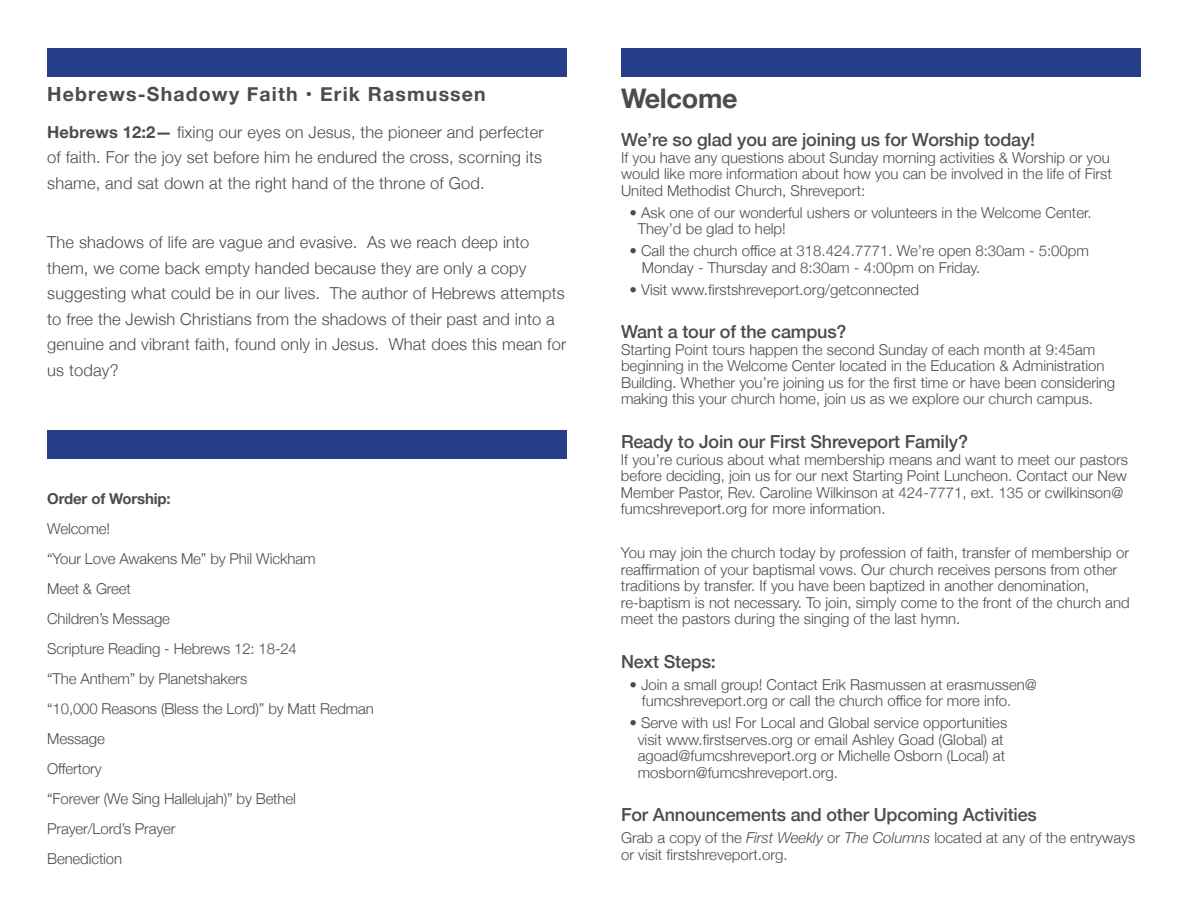
<style>
.page{position:relative;width:1188px;height:918px;background:#fff}
.page>*{position:absolute;margin:0;border:0;box-sizing:border-box;transform-origin:0 0}
.t1{font:700 27px "Helvetica Neue";letter-spacing:-.01em;color:#4b4c4d}
.t2{font:700 19.5px "Helvetica Neue";letter-spacing:.06em;color:#4b4c4d}
.t3{font:500 18px "Helvetica Neue";letter-spacing:-.01em;color:#4b4c4d}
.t4{font:300 16.5px/25.5px "Helvetica Neue";letter-spacing:.01em;color:#4b4c4d;text-align:justify}
.t5{font:300 15px/16.5px "Helvetica Neue";color:#4b4c4d}
.t6{font:700 15px "Helvetica Neue";letter-spacing:-.01em;color:#4b4c4d}
.s1{font-weight:700}
.s2{font-style:italic}
</style>
<div class="page">
<div style="left:47px;top:431px;width:520px;height:28px;background:#253e87"></div>
<div style="left:47px;top:48px;width:520px;height:28px;background:#253e87"></div>
<div style="left:621px;top:48px;width:520px;height:28px;background:#253e87"></div>
<h2 class="t2" style="left:47px;top:78px;width:440px">Hebrews-Shadowy Faith • Erik Rasmussen</h2>
<p class="t4" style="left:47px;top:118px;width:498px"><span class="s1">Hebrews 12:2—</span> fixing our eyes on Jesus, the pioneer and perfecter of faith. For the joy set before him he endured the cross, scorning its shame, and sat down at the right hand of the throne of God.</p>
<p class="t4" style="left:47px;top:229px;width:521px;text-align:left">The shadows of life are vague and evasive. As we reach deep into them, we come back empty handed because they are only a copy suggesting what could be in our lives. The author of Hebrews attempts to free the Jewish Christians from the shadows of their past and into a genuine and vibrant faith, found only in Jesus. What does this mean for us today?</p>
<p class="t6" style="left:47px;top:487px;width:125px">Order of Worship:</p>
<p class="t5" style="left:47px;top:513px;width:328px;line-height:30px">Welcome!<br>“Your Love Awakens Me” by Phil Wickham<br>Meet &amp; Greet<br>Children’s Message<br>Scripture Reading - Hebrews 12: 18-24<br>“The Anthem” by Planetshakers<br>“10,000 Reasons (Bless the Lord)” by Matt Redman<br>Message<br>Offertory<br>“Forever (We Sing Hallelujah)” by Bethel<br>Prayer/Lord’s Prayer<br>Benediction</p>
<h1 class="t1" style="left:621px;top:77px;width:118px">Welcome</h1>
<p class="t3" style="left:621px;top:126px;width:416px">We’re so glad you are joining us for Worship today!</p>
<p class="t5" style="left:621px;top:149px;width:492px">If you have any questions about Sunday morning activities &amp; Worship or you would like more information about how you can be involved in the life of First<br>United Methodist Church, Shreveport:</p>
<p class="t5" style="left:638px;top:203px;width:456px;text-indent:-8px">• Ask one of our wonderful ushers or volunteers in the Welcome Center.<br>They’d be glad to help!</p>
<p class="t5" style="left:642px;top:242px;width:449px;text-indent:-13px">• Call the church office at 318.424.7771. We’re open 8:30am - 5:00pm<br>Monday - Thursday and 8:30am - 4:00pm on Friday.</p>
<p class="t5" style="left:629px;top:280px;width:291px">• Visit www.firstshreveport.org/getconnected</p>
<p class="t3" style="left:621px;top:318px;width:227px">Want a tour of the campus?</p>
<p class="t5" style="left:621px;top:341px;width:496px">Starting Point tours happen the second Sunday of each month at 9:45am beginning in the Welcome Center located in the Education &amp; Administration Building. Whether you’re joining us for the first time or have been considering making this your church home, join us as we explore our church campus.</p>
<p class="t3" style="left:621px;top:427px;width:349px">Ready to Join our First Shreveport Family?</p>
<p class="t5" style="left:621px;top:450px;width:509px">If you’re curious about what membership means and want to meet our pastors before deciding, join us for our next Starting Point Luncheon. Contact our New Member Pastor, Rev. Caroline Wilkinson at 424-7771, ext. 135 or cwilkinson@ fumcshreveport.org for more information.</p>
<p class="t5" style="left:621px;top:544px;width:510px">You may join the church today by profession of faith, transfer of membership or reaffirmation of your baptismal vows. Our church receives persons from other traditions by transfer. If you have been baptized in another denomination, re-baptism is not necessary. To join, simply come to the front of the church and meet the pastors during the singing of the last hymn.</p>
<p class="t3" style="left:621px;top:647px;width:96px">Next Steps:</p>
<p class="t5" style="left:642px;top:675px;width:397px;text-indent:-13px">• Join a small group! Contact Erik Rasmussen at erasmussen@ fumcshreveport.org or call the church office for more info.</p>
<p class="t5" style="left:638px;top:714px;width:371px;text-indent:-8px">• Serve with us! For Local and Global service opportunities visit www.firstserves.org or email Ashley Goad (Global) at agoad@fumcshreveport.org or Michelle Osborn (Local) at mosborn@fumcshreveport.org.</p>
<p class="t3" style="left:621px;top:801px;width:417px">For Announcements and other Upcoming Activities</p>
<p class="t5" style="left:621px;top:829px;width:516px">Grab a copy of the <span class="s2">First Weekly</span> or <span class="s2">The Columns</span> located at any of the entryways or visit firstshreveport.org.</p>
</div>
